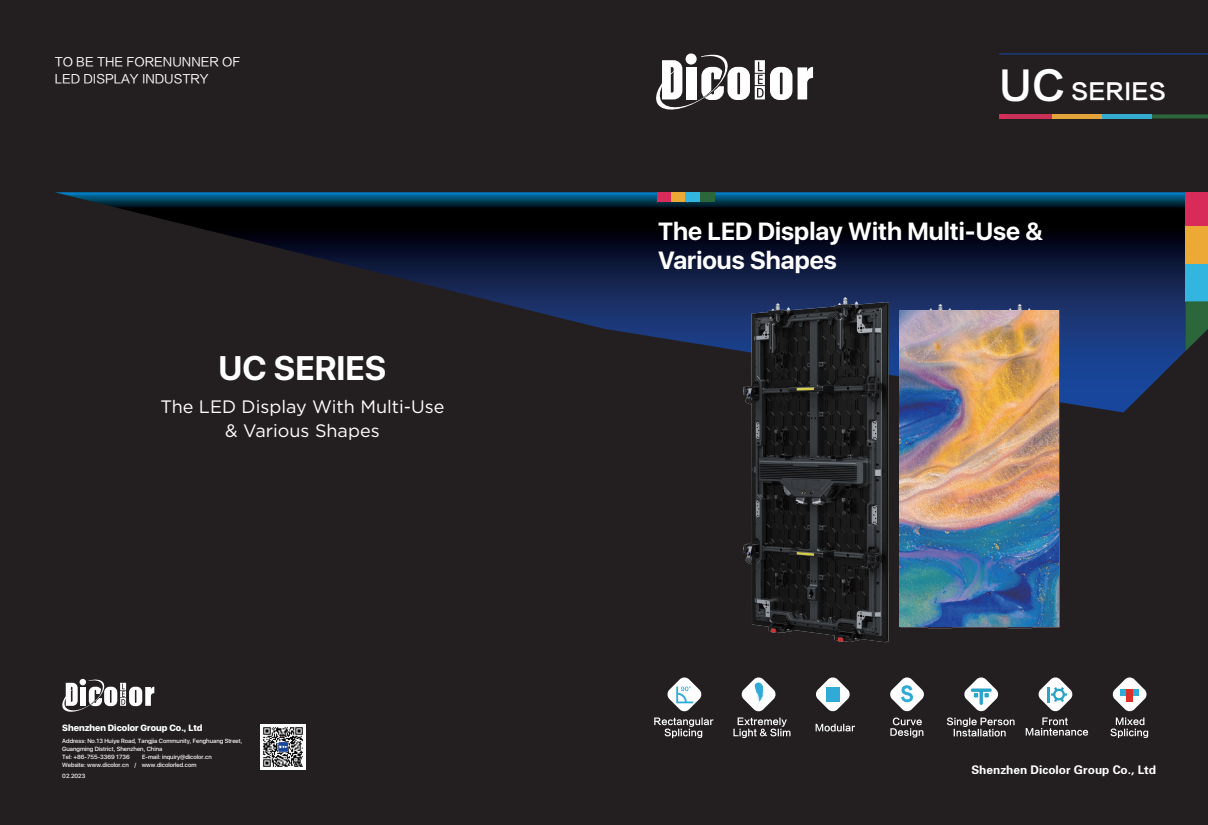
<style>
.page{position:relative;width:1208px;height:825px;background:#231f20}
.page>*{position:absolute;margin:0;border:0;box-sizing:border-box;transform-origin:0 0}
.t1{font:700 33.9px "SFUI Display";color:#fff}
.t2{font:700 24.7px/29.2px "SFUI Display";color:#fff}
.t3{font:22px "FZLTCHJW GB1 0";color:#fff}
.t4{font:18px/24px "Gotham";color:#fff;text-align:center}
.t5{font:12px/17px "FZLTHJW GB1 0";color:#fff}
.t6{font:11.9px "FZDHTK GBK1 0";color:#fff}
.t7{font:800 9px "SFUI Display";color:#fff}
.t8{font:500 6px/8px "SFUI Display";color:#fff}
.s1{font-size:39px}
</style>
<div class="page">
<img style="left:261px;top:724px;width:45px;height:45px">
<div style="left:278px;top:742px;width:10px;height:9px;background:#18469d"></div>
<svg style="left:279px;top:745px;width:8px;height:3px"></svg>
<svg style="left:62px;top:679px;width:92px;height:33px"></svg>
<svg style="left:55px;top:192px;width:1131px;height:220px"></svg>
<div style="left:657px;top:192px;width:13px;height:10px;background:#d82b5a"></div>
<div style="left:670px;top:192px;width:15px;height:10px;background:#eda935"></div>
<div style="left:685px;top:192px;width:15px;height:10px;background:#32b6df"></div>
<div style="left:700px;top:192px;width:14px;height:10px;background:#2b673a"></div>
<div style="left:1185px;top:192px;width:23px;height:35px;background:#d82b5a"></div>
<div style="left:1185px;top:227px;width:23px;height:37px;background:#eda935"></div>
<div style="left:1185px;top:264px;width:23px;height:37px;background:#32b6df"></div>
<svg style="left:1185px;top:301px;width:23px;height:50px"></svg>
<hr style="left:999px;top:114px;width:48px;height:4px;background:#d82b5a">
<svg style="left:1151px;top:114px;width:57px;height:4px"></svg>
<hr style="left:999px;top:53px;width:209px;height:1px;background:#18469d">
<svg style="left:656px;top:53px;width:157px;height:57px"></svg>
<hr style="left:1006px;top:114px;width:46px;height:4px;background:#c93057">
<hr style="left:1052px;top:114px;width:50px;height:4px;background:#e1a33a">
<hr style="left:1102px;top:114px;width:49px;height:4px;background:#36abd0">
<img style="left:705px;top:250px;width:374px;height:393px">
<svg style="left:890px;top:677px;width:34px;height:61px"></svg>
<svg style="left:947px;top:677px;width:67px;height:59px"></svg>
<svg style="left:1025px;top:677px;width:63px;height:59px"></svg>
<svg style="left:1110px;top:677px;width:38px;height:61px"></svg>
<div style="left:1126px;top:689px;width:6px;height:12px;background:#da312d"></div>
<svg style="left:815px;top:724px;width:40px;height:7px"></svg>
<svg style="left:816px;top:677px;width:34px;height:35px"></svg>
<div style="left:826px;top:687px;width:6px;height:7px;background:#30aad7"></div>
<div style="left:833px;top:687px;width:6px;height:7px;background:#30aad7"></div>
<div style="left:826px;top:695px;width:6px;height:7px;background:#30aad7"></div>
<div style="left:833px;top:695px;width:6px;height:7px;background:#30aad7"></div>
<svg style="left:733px;top:677px;width:57px;height:61px"></svg>
<svg style="left:654px;top:677px;width:59px;height:61px"></svg>
<img style="left:900px;top:311px;width:158px;height:316px">
<h3 class="t5" style="left:55px;top:53px;width:187px">TO BE THE FORENUNNER OF<br>LED DISPLAY INDUSTRY</h3>
<h1 class="t1" style="left:218px;top:344px;width:169px">UC SERIES</h1>
<h3 class="t4" style="left:160px;top:394px;width:286px">The LED Display With Multi-Use &amp; Various Shapes</h3>
<h3 class="t7" style="left:62px;top:721px;width:142px">Shenzhen Dicolor Group Co., Ltd</h3>
<p class="t8" style="left:62px;top:737px;width:182px">Address: No.13 Huiye Road, Tangjia Community, Fenghuang Street,<br>Guangming District, Shenzhen, China<br>Tel: +86-755-3369 1736</p>
<p class="t8" style="left:62px;top:753px;width:151px;text-indent:80px">E-mail: inquiry@dicolor.cn<br>Website: www.dicolor.cn / www.dicolorled.com</p>
<p class="t8" style="left:62px;top:772px;width:25px">02.2023</p>
<h3 class="t3" style="left:999px;top:79px;width:168px"><span class="s1">UC</span> SERIES</h3>
<h2 class="t2" style="left:658px;top:217px;width:386px">The LED Display With Multi-Use &amp;<br>Various Shapes</h2>
<h3 class="t6" style="left:971px;top:763px;width:186px">Shenzhen Dicolor Group Co., Ltd</h3>
</div>
